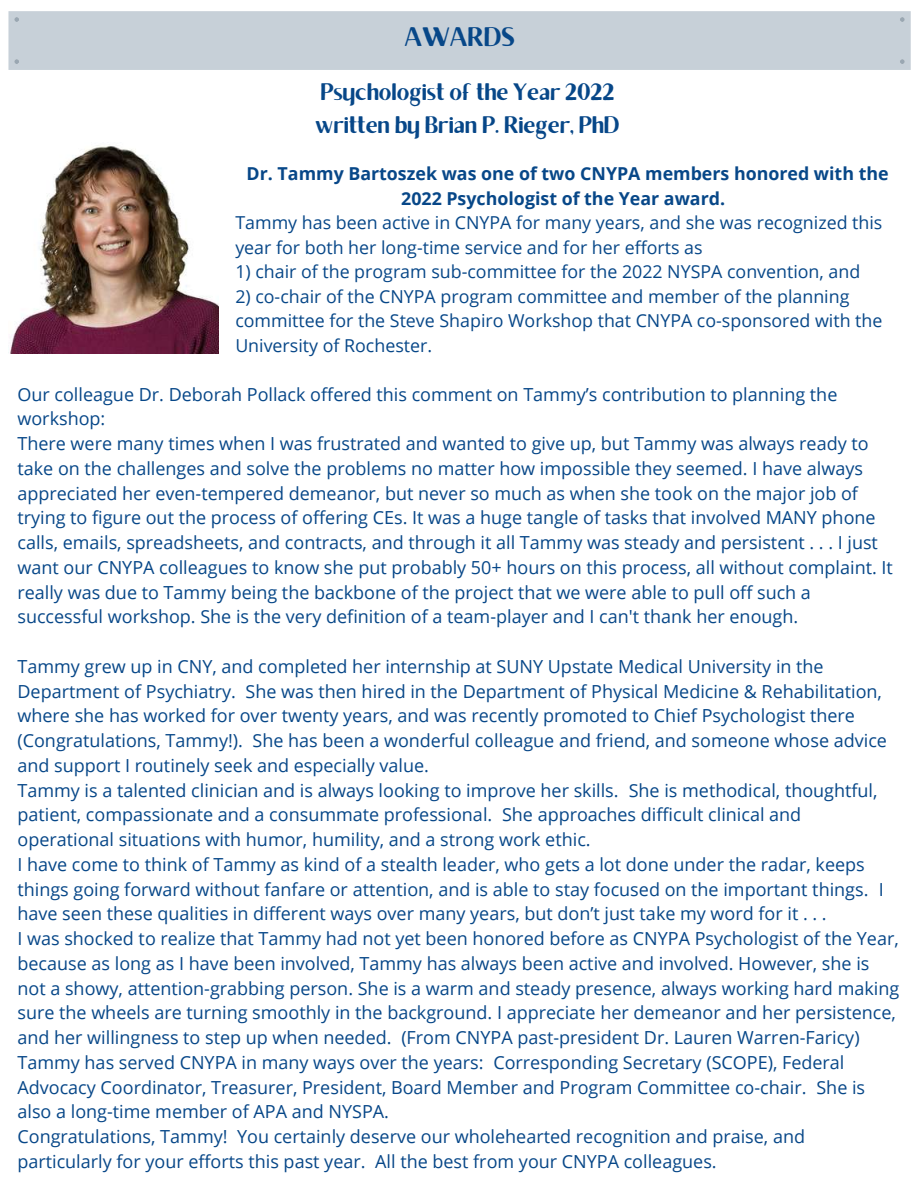
<style>
.page{position:relative;width:918px;height:1188px;background:#fff}
.page>*{position:absolute;margin:0;border:0;box-sizing:border-box;transform-origin:0 0}
.t1{font:27px "Brixton Sans TC";color:#074788}
.t2{font:24px/32.7px "Brixton Sans TC";color:#074788}
.t3{font:18px/24.8px "Open Sans";color:#074788}
.t4{font:17.85px/24.5px "Open Sans";color:#074788}
.t5{font:700 17.85px/24.5px "Open Sans";color:#074788;text-align:center}
</style>
<div class="page">
<img style="left:8px;top:145px;width:211px;height:208px">
<div style="left:8px;top:11px;width:903px;height:59px;background:#c7d0d8"></div>
<svg style="left:14px;top:17px;width:5px;height:5px"></svg>
<svg style="left:900px;top:17px;width:5px;height:5px"></svg>
<svg style="left:900px;top:59px;width:5px;height:5px"></svg>
<svg style="left:14px;top:59px;width:5px;height:5px"></svg>
<h1 class="t1" style="left:404px;top:27px;width:112px">AWARDS</h1>
<h2 class="t2" style="left:315px;top:78px;width:306px">Psychologist of the Year 2022 written by Brian P. Rieger, PhD</h2>
<p class="t5" style="left:247px;top:161px;width:644px">Dr. Tammy Bartoszek was one of two CNYPA members honored with the<br>2022 Psychologist of the Year award.</p>
<p class="t4" style="left:235px;top:210px;width:649px">Tammy has been active in CNYPA for many years, and she was recognized this year for both her long-time service and for her efforts as</p>
<p class="t4" style="left:235px;top:259px;width:626px">1) chair of the program sub-committee for the 2022 NYSPA convention, and</p>
<p class="t4" style="left:235px;top:283px;width:649px">2) co-chair of the CNYPA program committee and member of the planning committee for the Steve Shapiro Workshop that CNYPA co-sponsored with the<br>University of Rochester.</p>
<p class="t3" style="left:17px;top:381px;width:877px">Our colleague Dr. Deborah Pollack offered this comment on Tammy’s contribution to planning the workshop:<br>There were many times when I was frustrated and wanted to give up, but Tammy was always ready to take on the challenges and solve the problems no matter how impossible they seemed. I have always appreciated her even-tempered demeanor, but never so much as when she took on the major job of trying to figure out the process of offering CEs. It was a huge tangle of tasks that involved MANY phone calls, emails, spreadsheets, and contracts, and through it all Tammy was steady and persistent . . . I just want our CNYPA colleagues to know she put probably 50+ hours on this process, all without complaint. It really was due to Tammy being the backbone of the project that we were able to pull off such a successful workshop. She is the very definition of a team-player and I can't thank her enough.</p>
<p class="t3" style="left:17px;top:653px;width:883px">Tammy grew up in CNY, and completed her internship at SUNY Upstate Medical University in the Department of Psychiatry. She was then hired in the Department of Physical Medicine &amp; Rehabilitation, where she has worked for over twenty years, and was recently promoted to Chief Psychologist there (Congratulations, Tammy!). She has been a wonderful colleague and friend, and someone whose advice and support I routinely seek and especially value.<br>Tammy is a talented clinician and is always looking to improve her skills. She is methodical, thoughtful, patient, compassionate and a consummate professional. She approaches difficult clinical and operational situations with humor, humility, and a strong work ethic.<br>I have come to think of Tammy as kind of a stealth leader, who gets a lot done under the radar, keeps things going forward without fanfare or attention, and is able to stay focused on the important things. I have seen these qualities in different ways over many years, but don’t just take my word for it . . .<br>I was shocked to realize that Tammy had not yet been honored before as CNYPA Psychologist of the Year, because as long as I have been involved, Tammy has always been active and involved. However, she is not a showy, attention-grabbing person. She is a warm and steady presence, always working hard making sure the wheels are turning smoothly in the background. I appreciate her demeanor and her persistence, and her willingness to step up when needed. (From CNYPA past-president Dr. Lauren Warren-Faricy)<br>Tammy has served CNYPA in many ways over the years: Corresponding Secretary (SCOPE), Federal Advocacy Coordinator, Treasurer, President, Board Member and Program Committee co-chair. She is also a long-time member of APA and NYSPA.<br>Congratulations, Tammy! You certainly deserve our wholehearted recognition and praise, and particularly for your efforts this past year. All the best from your CNYPA colleagues.</p>
</div>
